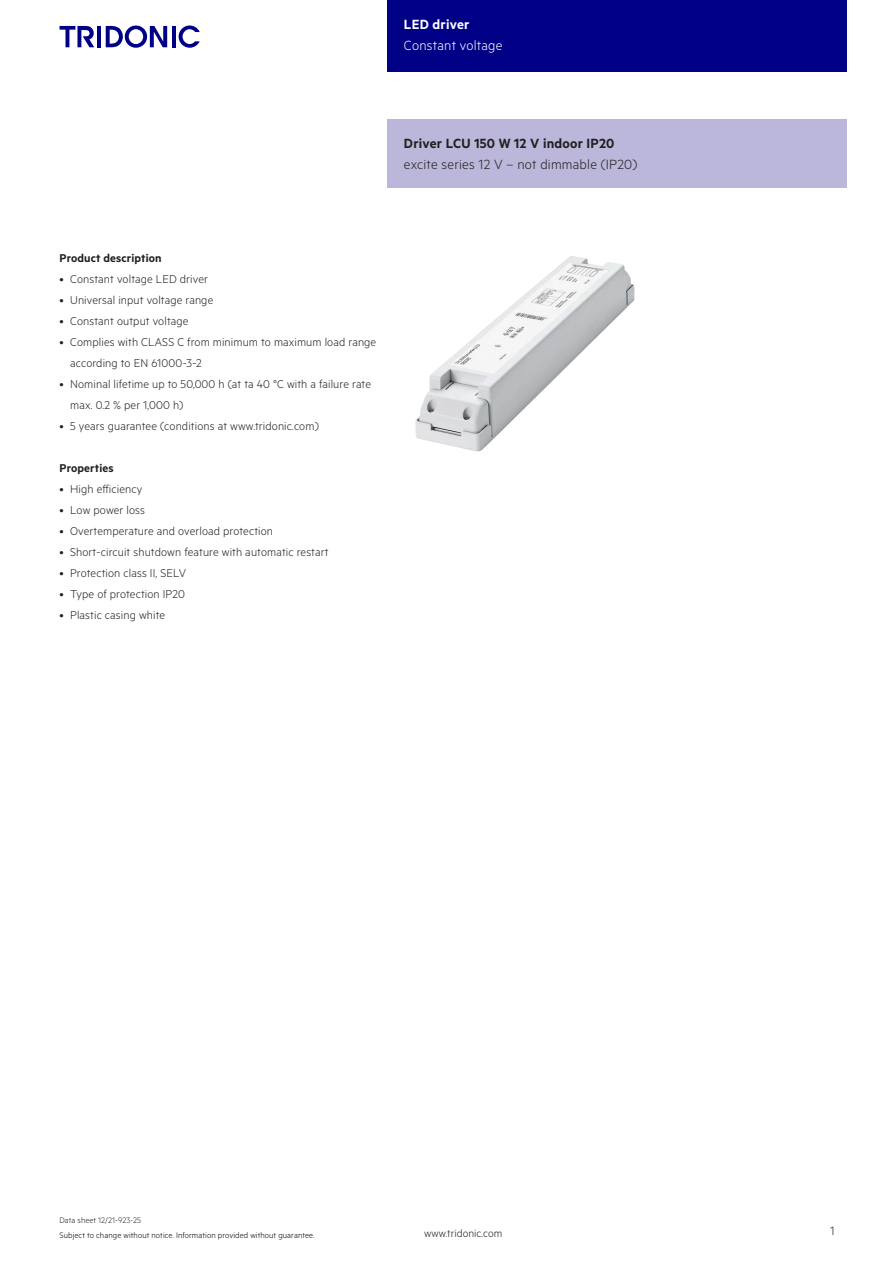
<style>
.page{position:relative;width:893px;height:1263px;background:#fff}
.page>*{position:absolute;margin:0;border:0;box-sizing:border-box;transform-origin:0 0}
.t1{font:15px "Tridonic Metric Print Light";letter-spacing:.015em;color:#231f20}
.t2{font:15px "Tridonic Metric Print Semi";letter-spacing:.015em;color:#231f20}
.t3{font:15px "Tridonic Metric Print Light";letter-spacing:.015em;color:#fff}
.t4{font:15px "Tridonic Metric Print Semi";letter-spacing:.015em;color:#fff}
.t5{font:13.5px "Tridonic Metric Print Light";color:#231f20}
.t6{font:12.75px/21px "Tridonic Metric Print Light";letter-spacing:.01em;color:#231f20}
.t7{font:12.75px "Tridonic Metric Print Semi";letter-spacing:.01em;color:#231f20}
.t8{font:12px "Tridonic Metric Print Light";letter-spacing:.005em;color:#231f20}
.t9{font:9px "Tridonic Metric Print Light";letter-spacing:.01em;color:#000}
.t10{font:9px "Tridonic Metric Print Light";letter-spacing:.005em;color:#231f20}
</style>
<div class="page">
<div style="left:387px;top:0;width:459px;height:72px;background:#000087"></div>
<hr style="left:97px;top:26px;width:4px;height:21px;background:#000087">
<svg style="left:106px;top:26px;width:61px;height:22px"></svg>
<hr style="left:172px;top:26px;width:3px;height:21px;background:#000087">
<svg style="left:179px;top:26px;width:21px;height:22px"></svg>
<svg style="left:60px;top:26px;width:34px;height:21px"></svg>
<div style="left:387px;top:119px;width:459px;height:68px;background:#bbb7da"></div>
<img style="left:415px;top:256px;width:219px;height:196px">
<p class="t4" style="left:404px;top:15px;width:67px">LED driver</p>
<p class="t3" style="left:404px;top:37px;width:100px">Constant voltage</p>
<p class="t2" style="left:404px;top:134px;width:212px">Driver LCU 150 W 12 V indoor IP20</p>
<p class="t1" style="left:404px;top:156px;width:235px">excite series 12 V – not dimmable (IP20)</p>
<p class="t7" style="left:60px;top:250px;width:104px">Product description</p>
<p class="t6" style="left:60px;top:268px;width:150px">• Constant voltage LED driver</p>
<p class="t6" style="left:60px;top:289px;width:155px">• Universal input voltage range</p>
<p class="t6" style="left:60px;top:310px;width:130px">• Constant output voltage</p>
<p class="t6" style="left:70px;top:331px;width:308px;text-indent:-11px">• Complies with CLASS C from minimum to maximum load range according to EN 61000-3-2</p>
<p class="t6" style="left:70px;top:373px;width:302px;text-indent:-11px">• Nominal lifetime up to 50,000 h (at ta 40 °C with a failure rate max. 0.2 % per 1,000 h)</p>
<p class="t6" style="left:60px;top:415px;width:261px">• 5 years guarantee (conditions at www.tridonic.com)</p>
<p class="t7" style="left:60px;top:460px;width:56px">Properties</p>
<p class="t6" style="left:60px;top:478px;width:84px">• High efficiency</p>
<p class="t6" style="left:60px;top:499px;width:87px">• Low power loss</p>
<p class="t6" style="left:60px;top:520px;width:215px">• Overtemperature and overload protection</p>
<p class="t6" style="left:60px;top:541px;width:270px">• Short-circuit shutdown feature with automatic restart</p>
<p class="t6" style="left:60px;top:562px;width:128px">• Protection class II, SELV</p>
<p class="t6" style="left:60px;top:583px;width:127px">• Type of protection IP20</p>
<p class="t6" style="left:60px;top:604px;width:107px">• Plastic casing white</p>
<p class="t10" style="left:60px;top:1215px;width:83px">Data sheet 12/21-923-25</p>
<p class="t9" style="left:60px;top:1229px;width:257px">Subject to change without notice. Information provided without guarantee.</p>
<p class="t8" style="left:424px;top:1227px;width:80px">www.tridonic.com</p>
<p class="t5" style="left:830px;top:1223px;width:6px">1</p>
</div>
